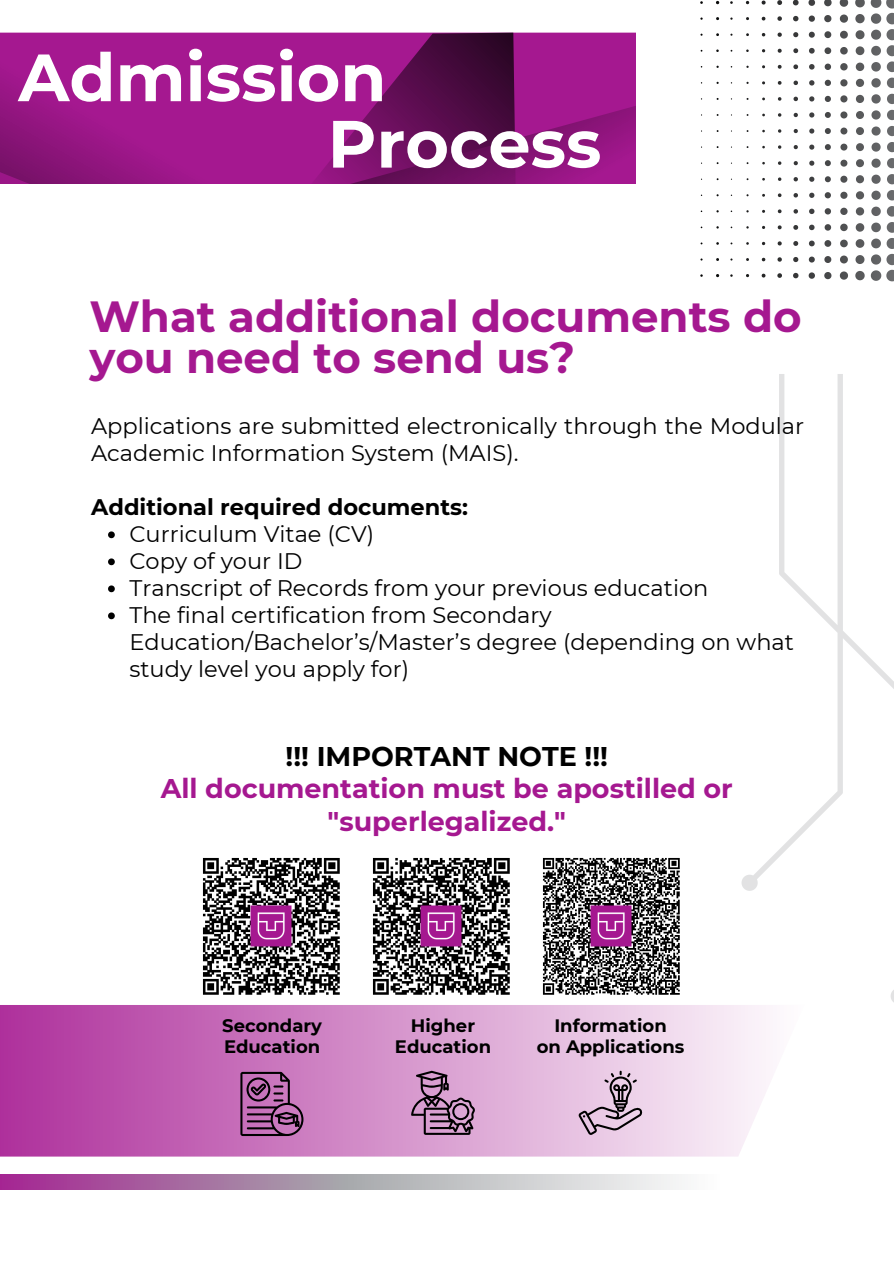
<style>
.page{position:relative;width:894px;height:1264px;background:#fff}
.page>*{position:absolute;margin:0;border:0;box-sizing:border-box;transform-origin:0 0}
.t1{font:700 66.75px/66.3px "Montserrat";color:#fff}
.t2{font:700 43.5px/40.5px "Montserrat";color:#a51890}
.t3{font:700 27px/32.7px "Montserrat";color:#a51890;text-align:center}
.t4{font:700 27px "Montserrat";color:#000}
.t5{font:22.5px/27px "Montserrat";color:#000}
.t6{font:700 22.5px "Montserrat";color:#000}
.t7{font:700 18px/21.3px "Montserrat";color:#000;text-align:center}
</style>
<div class="page">
<svg style="left:700px;top:0;width:193px;height:282px"></svg>
<svg style="left:741px;top:374px;width:152px;height:627px"></svg>
<svg style="left:0;top:1005px;width:770px;height:151px"></svg>
<div style="left:0;top:33px;width:635px;height:70px;background:#a51890"></div>
<svg style="left:125px;top:33px;width:394px;height:70px;fill:#a51890"></svg>
<svg style="left:0;top:103px;width:635px;height:80px;fill:#9d1788"></svg>
<svg style="left:0;top:159px;width:609px;height:24px"></svg>
<img style="left:202px;top:857px;width:138px;height:138px">
<img style="left:372px;top:857px;width:138px;height:138px">
<svg style="left:411px;top:1070px;width:64px;height:64px"></svg>
<svg style="left:240px;top:1071px;width:63px;height:64px"></svg>
<svg style="left:578px;top:1070px;width:64px;height:64px"></svg>
<svg style="left:0;top:1174px;width:679px;height:15px"></svg>
<img style="left:542px;top:857px;width:138px;height:138px">
<svg style="left:108px;top:531px;width:7px;height:7px"></svg>
<svg style="left:108px;top:558px;width:7px;height:7px"></svg>
<svg style="left:108px;top:585px;width:7px;height:7px"></svg>
<svg style="left:108px;top:612px;width:7px;height:7px"></svg>
<h1 class="t1" style="left:327px;top:44px;width:275px;text-indent:-309px">Admission<br>Process</h1>
<h2 class="t2" style="left:89px;top:296px;width:713px">What additional documents do you need to send us?</h2>
<p class="t5" style="left:91px;top:412px;width:714px">Applications are submitted electronically through the Modular<br>Academic Information System (MAIS).</p>
<p class="t6" style="left:91px;top:493px;width:378px">Additional required documents:</p>
<p class="t5" style="left:129px;top:520px;width:666px">Curriculum Vitae (CV)<br>Copy of your ID<br>Transcript of Records from your previous education<br>The final certification from Secondary Education/Bachelor’s/Master’s degree (depending on what study level you apply for)</p>
<p class="t4" style="left:285px;top:739px;width:324px">!!! IMPORTANT NOTE !!!</p>
<p class="t3" style="left:161px;top:772px;width:573px">All documentation must be apostilled or "superlegalized."</p>
<p class="t7" style="left:222px;top:1014px;width:101px;text-align:left">Secondary<br>Education</p>
<p class="t7" style="left:395px;top:1014px;width:98px">Higher<br>Education</p>
<p class="t7" style="left:536px;top:1014px;width:149px">Information<br>on Applications</p>
</div>
